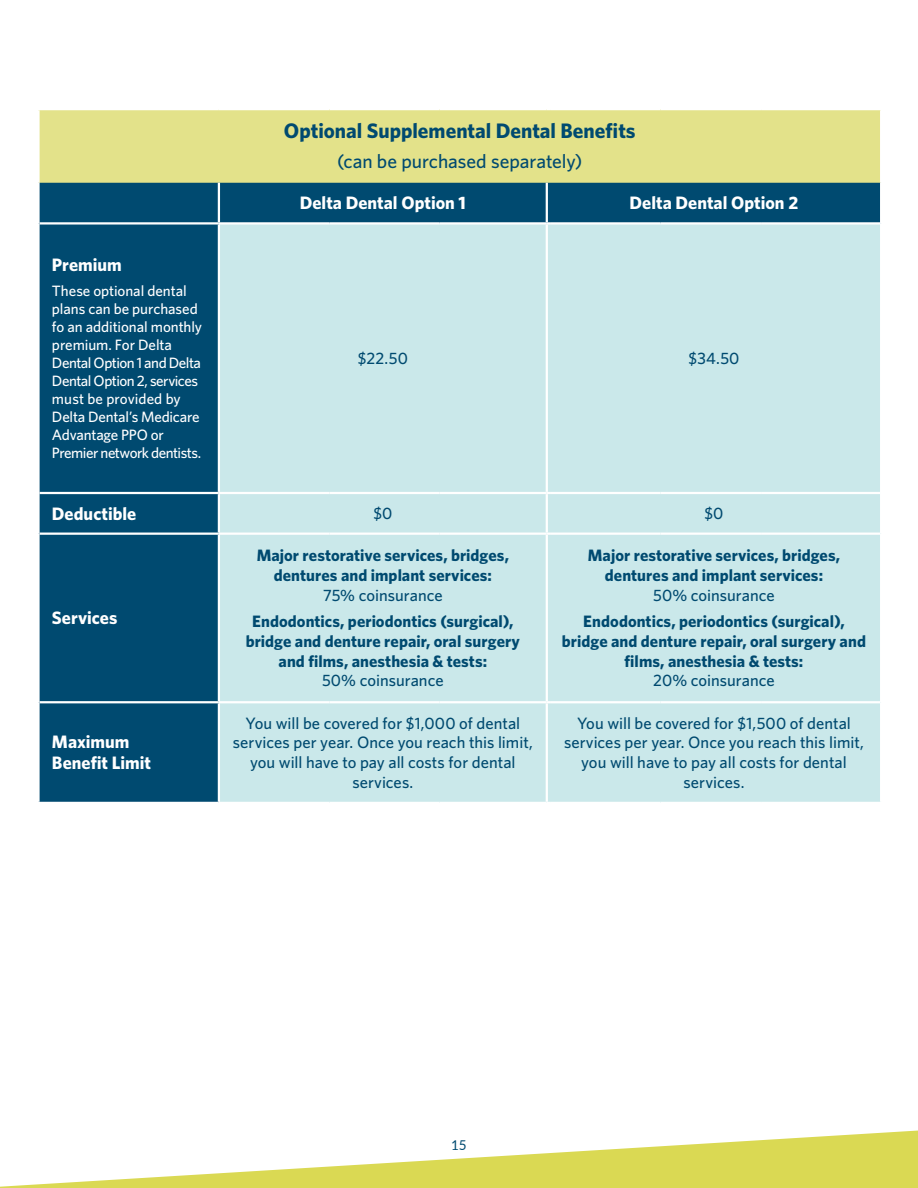
<style>
.page{position:relative;width:918px;height:1188px;background:#fff}
.page>*{position:absolute;margin:0;border:0;box-sizing:border-box;transform-origin:0 0}
.t1{font:700 21px "Whitney";color:#004a70}
.t2{font:500 19.5px "Whitney";letter-spacing:-.005em;color:#004a70}
.t3{font:700 18px/21px "Whitney";color:#fff}
.t4{font:700 16.5px/19.8px "Whitney";letter-spacing:.005em;color:#004a70;text-align:center}
.t5{font:500 16.5px/19.8px "Whitney";color:#004a70;text-align:center}
.t6{font:500 15px/18px "Whitney";letter-spacing:-.01em;color:#fff}
.t7{font:13.5px "Lato";color:#004a70}
</style>
<div class="page">
<div style="left:38px;top:109px;width:843px;height:74px;background:#e3e28a"></div>
<div style="left:40px;top:183px;width:840px;height:619px;background:#004a70"></div>
<div style="left:220px;top:225px;width:660px;height:577px;background:#cae8ea"></div>
<hr style="left:546px;top:183px;width:2px;height:39px;background:#fff">
<hr style="left:546px;top:225px;width:2px;height:267px;background:#fff">
<hr style="left:546px;top:494px;width:2px;height:39px;background:#fff">
<hr style="left:546px;top:535px;width:2px;height:166px;background:#fff">
<hr style="left:546px;top:703px;width:2px;height:99px;background:#fff">
<hr style="left:40px;top:222px;width:179px;height:3px;background:#fff">
<hr style="left:40px;top:492px;width:179px;height:2px;background:#fff">
<hr style="left:40px;top:533px;width:179px;height:2px;background:#fff">
<hr style="left:40px;top:701px;width:179px;height:2px;background:#fff">
<hr style="left:880px;top:110px;width:2px;height:73px;background:#fff">
<hr style="left:218px;top:225px;width:2px;height:267px;background:#fff">
<hr style="left:218px;top:494px;width:2px;height:39px;background:#fff">
<hr style="left:218px;top:535px;width:2px;height:166px;background:#fff">
<hr style="left:218px;top:703px;width:2px;height:99px;background:#fff">
<hr style="left:218px;top:183px;width:2px;height:39px;background:#fff">
<hr style="left:219px;top:222px;width:110px;height:3px;background:#fff">
<hr style="left:329px;top:222px;width:111px;height:3px;background:#fff">
<hr style="left:440px;top:222px;width:107px;height:3px;background:#fff">
<hr style="left:550px;top:222px;width:110px;height:3px;background:#fff">
<hr style="left:660px;top:222px;width:102px;height:3px;background:#fff">
<hr style="left:762px;top:222px;width:118px;height:3px;background:#fff">
<hr style="left:219px;top:492px;width:110px;height:2px;background:#fff">
<hr style="left:329px;top:492px;width:111px;height:2px;background:#fff">
<hr style="left:440px;top:492px;width:107px;height:2px;background:#fff">
<hr style="left:550px;top:492px;width:110px;height:2px;background:#fff">
<hr style="left:660px;top:492px;width:102px;height:2px;background:#fff">
<hr style="left:762px;top:492px;width:118px;height:2px;background:#fff">
<hr style="left:219px;top:533px;width:110px;height:2px;background:#fff">
<hr style="left:329px;top:533px;width:111px;height:2px;background:#fff">
<hr style="left:440px;top:533px;width:107px;height:2px;background:#fff">
<hr style="left:550px;top:533px;width:110px;height:2px;background:#fff">
<hr style="left:660px;top:533px;width:102px;height:2px;background:#fff">
<hr style="left:762px;top:533px;width:118px;height:2px;background:#fff">
<hr style="left:219px;top:701px;width:110px;height:2px;background:#fff">
<hr style="left:329px;top:701px;width:111px;height:2px;background:#fff">
<hr style="left:440px;top:701px;width:107px;height:2px;background:#fff">
<hr style="left:550px;top:701px;width:110px;height:2px;background:#fff">
<hr style="left:660px;top:701px;width:102px;height:2px;background:#fff">
<hr style="left:762px;top:701px;width:118px;height:2px;background:#fff">
<hr style="left:37px;top:108px;width:182px;height:2px;background:#fff">
<hr style="left:37px;top:110px;width:3px;height:73px;background:#fff">
<hr style="left:219px;top:108px;width:110px;height:2px;background:#fff">
<hr style="left:329px;top:108px;width:111px;height:2px;background:#fff">
<hr style="left:440px;top:108px;width:107px;height:2px;background:#fff">
<hr style="left:550px;top:108px;width:110px;height:2px;background:#fff">
<hr style="left:660px;top:108px;width:102px;height:2px;background:#fff">
<hr style="left:762px;top:108px;width:120px;height:2px;background:#fff">
<svg style="left:0;top:1130px;width:918px;height:58px"></svg>
<p class="t3" style="left:52px;top:254px;width:71px">Premium</p>
<p class="t6" style="left:52px;top:281px;width:152px">These optional dental plans can be purchased fo an additional monthly premium. For Delta<br>Dental Option 1 and Delta<br>Dental Option 2, services must be provided by<br>Delta Dental’s Medicare<br>Advantage PPO or<br>Premier network dentists.</p>
<p class="t1" style="left:284px;top:118px;width:353px">Optional Supplemental Dental Benefits</p>
<p class="t2" style="left:337px;top:150px;width:247px">(can be purchased separately)</p>
<p class="t3" style="left:300px;top:192px;width:168px">Delta Dental Option 1</p>
<p class="t3" style="left:630px;top:192px;width:170px">Delta Dental Option 2</p>
<p class="t5" style="left:358px;top:348px;width:52px">$22.50</p>
<p class="t5" style="left:688px;top:348px;width:53px">$34.50</p>
<p class="t3" style="left:52px;top:502px;width:86px">Deductible</p>
<p class="t5" style="left:373px;top:503px;width:20px">$0</p>
<p class="t5" style="left:704px;top:503px;width:20px">$0</p>
<p class="t3" style="left:52px;top:607px;width:67px">Services</p>
<p class="t3" style="left:52px;top:731px;width:101px">Maximum<br>Benefit Limit</p>
<p class="t4" style="left:257px;top:545px;width:254px">Major restorative services, bridges, dentures and implant services:</p>
<p class="t5" style="left:323px;top:584px;width:121px">75% coinsurance</p>
<p class="t4" style="left:246px;top:611px;width:276px">Endodontics, periodontics (surgical), bridge and denture repair, oral surgery and films, anesthesia &amp; tests:</p>
<p class="t5" style="left:322px;top:670px;width:123px">50% coinsurance</p>
<p class="t4" style="left:588px;top:545px;width:254px">Major restorative services, bridges, dentures and implant services:</p>
<p class="t5" style="left:653px;top:584px;width:123px">50% coinsurance</p>
<p class="t4" style="left:562px;top:611px;width:306px">Endodontics, periodontics (surgical), bridge and denture repair, oral surgery and films, anesthesia &amp; tests:</p>
<p class="t5" style="left:653px;top:670px;width:123px">20% coinsurance</p>
<p class="t5" style="left:233px;top:713px;width:301px">You will be covered for $1,000 of dental services per year. Once you reach this limit, you will have to pay all costs for dental services.</p>
<p class="t5" style="left:564px;top:713px;width:301px">You will be covered for $1,500 of dental services per year. Once you reach this limit, you will have to pay all costs for dental services.</p>
<p class="t7" style="left:451px;top:1136px;width:17px">15</p>
</div>
